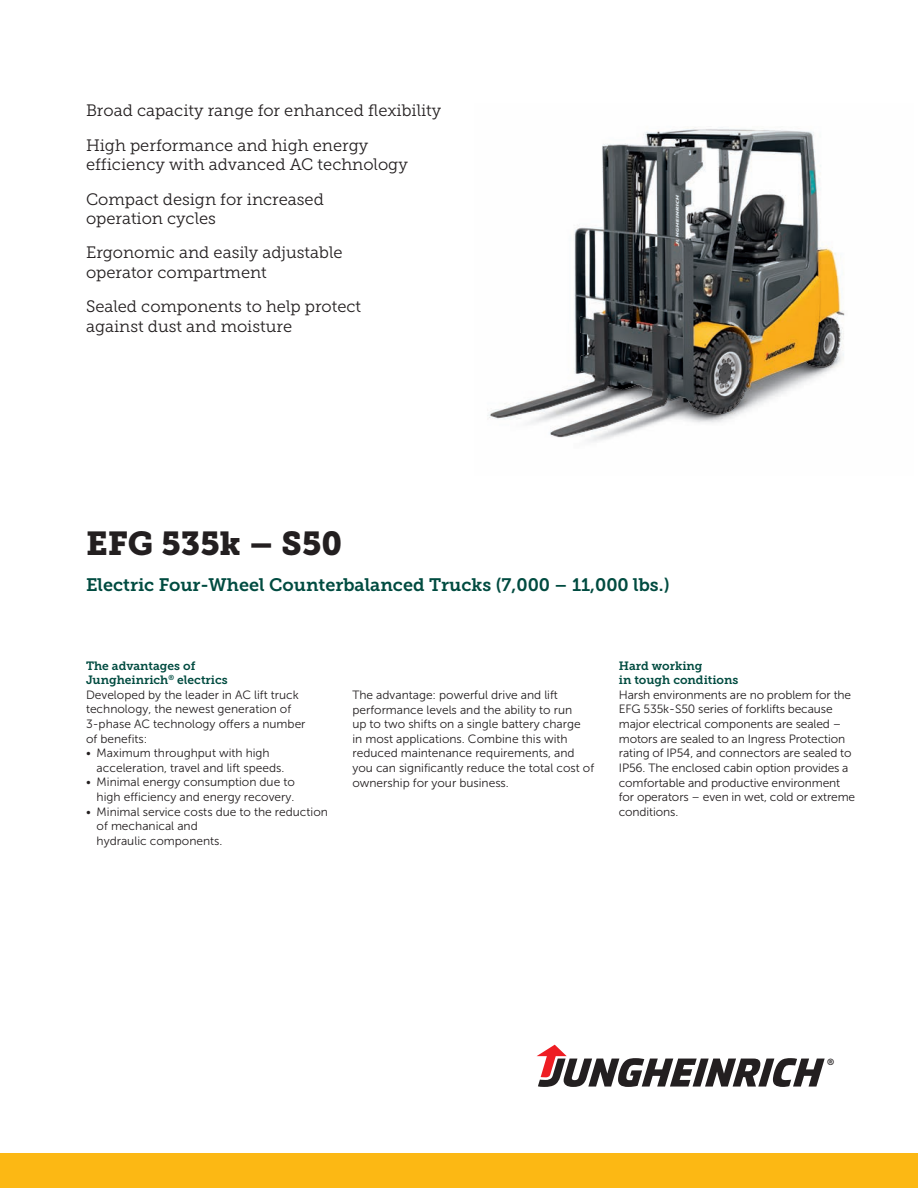
<style>
.page{position:relative;width:918px;height:1188px;background:#fff}
.page>*{position:absolute;margin:0;border:0;box-sizing:border-box;transform-origin:0 0}
.head{font:33px "Museo Slab 900";color:#231f20}
.subhead{font:18px "Museo Slab 700";color:#004b40}
.intro{font:16.5px/19.5px "Museo Slab 300";color:#231f20}
.Grundtext{font:12px/14.7px "Museo Sans 300";color:#231f20}
.copy_bullet{font:12px/14.4px "Museo Slab 700";color:#004b40}
.t1{font:8.85px "Museo Sans 700";color:#231f20}
</style>
<div class="page">
<svg style="left:537px;top:1045px;width:288px;height:42px"></svg>
<img style="left:487px;top:129px;width:358px;height:313px">
<div style="left:0;top:1154px;width:918px;height:34px;background:#fcb814"></div>
<p class="intro" style="left:86px;top:101px;width:357px">Broad capacity range for enhanced flexibility</p>
<p class="intro" style="left:86px;top:135px;width:323px">High performance and high energy efficiency with advanced AC technology</p>
<p class="intro" style="left:86px;top:189px;width:239px">Compact design for increased operation cycles</p>
<p class="intro" style="left:86px;top:243px;width:258px">Ergonomic and easily adjustable operator compartment</p>
<p class="intro" style="left:86px;top:297px;width:277px">Sealed components to help protect against dust and moisture</p>
<p class="head" style="left:86px;top:524px;width:258px">EFG 535k – S50</p>
<p class="subhead" style="left:86px;top:574px;width:585px">Electric Four-Wheel Counterbalanced Trucks (7,000 – 11,000 lbs.)</p>
<p class="copy_bullet" style="left:86px;top:658px;width:143px">The advantages of<br>Jungheinrich<sup>®</sup> electrics</p>
<p class="Grundtext" style="left:86px;top:687px;width:221px">Developed by the leader in AC lift truck technology, the newest generation of<br>3-phase AC technology offers a number of benefits:</p>
<p class="Grundtext" style="left:97px;top:746px;width:189px;text-indent:-11px">• Maximum throughput with high acceleration, travel and lift speeds.</p>
<p class="Grundtext" style="left:86px;top:775px;width:210px;text-align:right">• Minimal energy consumption due to high efficiency and energy recovery.</p>
<p class="Grundtext" style="left:97px;top:804px;width:233px;text-indent:-11px">• Minimal service costs due to the reduction of mechanical and<br>hydraulic components.</p>
<p class="Grundtext" style="left:352px;top:688px;width:243px">The advantage: powerful drive and lift performance levels and the ability to run<br>up to two shifts on a single battery charge<br>in most applications. Combine this with reduced maintenance requirements, and you can significantly reduce the total cost of ownership for your business.</p>
<p class="copy_bullet" style="left:619px;top:658px;width:121px">Hard working<br>in tough conditions</p>
<p class="Grundtext" style="left:619px;top:687px;width:238px">Harsh environments are no problem for the EFG 535k-S50 series of forklifts because major electrical components are sealed – motors are sealed to an Ingress Protection rating of IP54, and connectors are sealed to IP56. The enclosed cabin option provides a comfortable and productive environment for operators – even in wet, cold or extreme conditions.</p>
<p class="t1" style="left:827px;top:1057px;width:9px">®</p>
</div>
